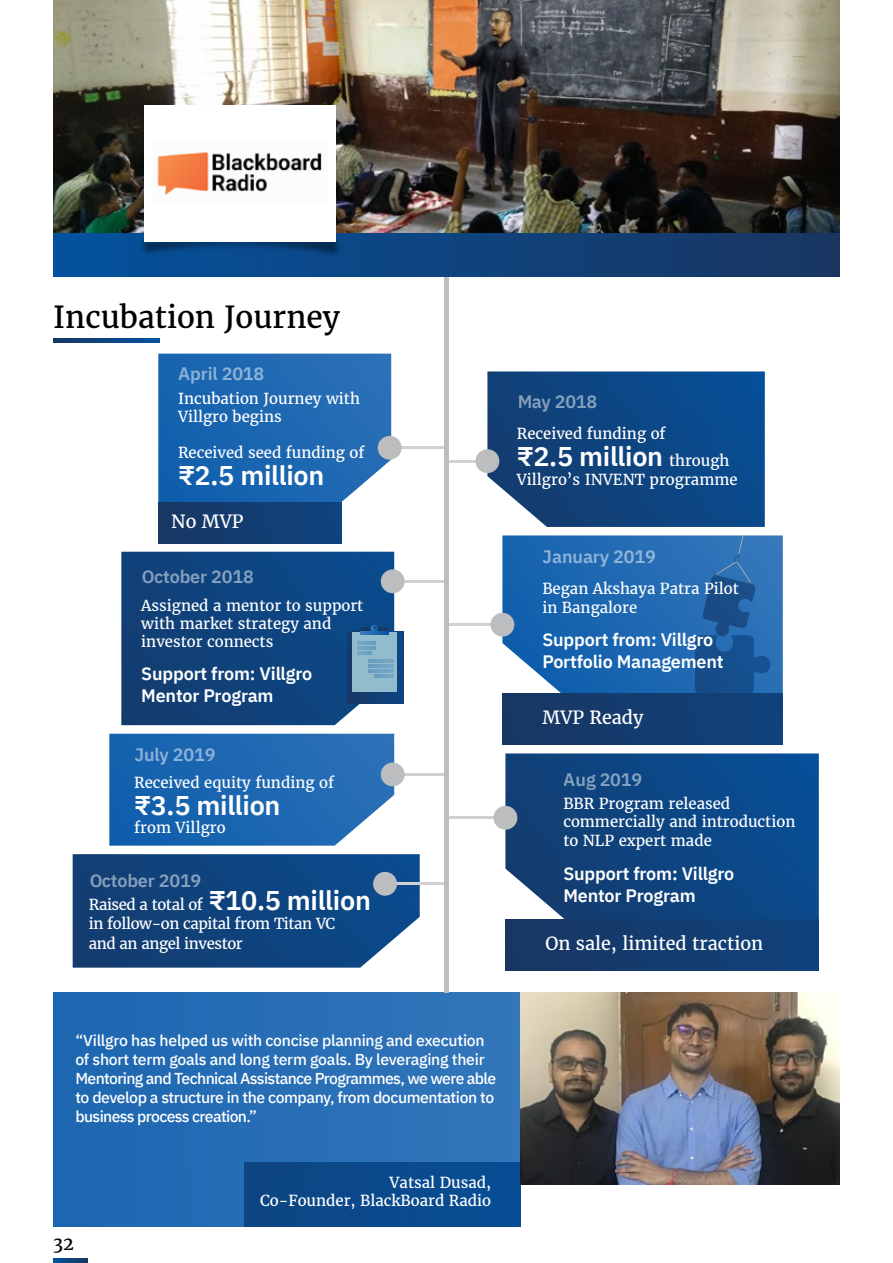
<style>
.page{position:relative;width:893px;height:1263px;background:#fff}
.page>*{position:absolute;margin:0;border:0;box-sizing:border-box;transform-origin:0 0}
.t1{font:30px "Merriweather";color:#000}
.t2{font:600 27px "IBM Plex Sans";letter-spacing:-.01em;color:#fff}
.t3{font:600 18px/21.6px "IBM Plex Sans";letter-spacing:-.01em;color:#fff}
.t4{font:18px "Merriweather";color:#fff}
.t5{font:18px "Merriweather";color:#000}
.t6{font:500 15.75px/18.9px "IBM Plex Sans";letter-spacing:-.03em;color:#fff}
.t7{font:15px/18px "Merriweather";color:#fff}
.t8{font:15px/19.5px "Merriweather";letter-spacing:-.025em;color:#fff}
.s1{font-family:"IBM Plex Sans";font-weight:600;font-size:27px}
.s2{font-family:"Merriweather";font-weight:400;font-size:15px}
</style>
<div class="page">
<div style="left:53px;top:993px;width:468px;height:234px;background:#266db5"></div>
<div style="left:244px;top:1162px;width:277px;height:64px;background:#0a498b"></div>
<img style="left:521px;top:993px;width:319px;height:191px">
<svg style="left:158px;top:354px;width:233px;height:148px;background:#246cb3"></svg>
<hr style="left:390px;top:447px;width:56px;height:2px;background:#d1d1d1">
<div style="left:378px;top:436px;width:24px;height:24px;background:#bbbdbf;border-radius:50%"></div>
<div style="left:158px;top:502px;width:183px;height:41px;background:linear-gradient(to right,#183763,#0e447f)"></div>
<svg style="left:121px;top:552px;width:273px;height:173px;background:#144780"></svg>
<div style="left:347px;top:631px;width:56px;height:72px;background:linear-gradient(to right,#173866,#0e4581)"></div>
<div style="left:352px;top:633px;width:45px;height:59px;background:#92bccd"></div>
<svg style="left:361px;top:625px;width:27px;height:6px"></svg>
<svg style="left:361px;top:631px;width:27px;height:3px"></svg>
<hr style="left:357px;top:642px;width:19px;height:3px;background:#70a3c4">
<hr style="left:357px;top:646px;width:19px;height:4px;background:#70a3c4">
<hr style="left:357px;top:651px;width:15px;height:3px;background:#70a3c4">
<hr style="left:368px;top:659px;width:25px;height:4px;background:#6ea2c4">
<hr style="left:368px;top:664px;width:25px;height:4px;background:#6ea2c4">
<hr style="left:368px;top:669px;width:25px;height:4px;background:#6ea2c4">
<hr style="left:374px;top:674px;width:19px;height:4px;background:#6ea2c4">
<hr style="left:393px;top:580px;width:53px;height:2px;background:#d1d1d1">
<div style="left:381px;top:569px;width:24px;height:24px;background:#bbbdbf;border-radius:50%"></div>
<svg style="left:73px;top:854px;width:347px;height:114px;background:#194b83"></svg>
<hr style="left:378px;top:883px;width:68px;height:2px;background:#d1d1d1">
<div style="left:373px;top:872px;width:24px;height:24px;background:#bbbdbf;border-radius:50%"></div>
<svg style="left:109px;top:734px;width:285px;height:112px;background:#286eb5"></svg>
<hr style="left:393px;top:773px;width:53px;height:2px;background:#d1d1d1">
<div style="left:381px;top:762px;width:24px;height:24px;background:#bbbdbf;border-radius:50%"></div>
<svg style="left:487px;top:371px;width:278px;height:156px;background:#174c86"></svg>
<hr style="left:449px;top:460px;width:38px;height:2px;background:#d1d1d1">
<div style="left:475px;top:449px;width:24px;height:24px;background:#bbbdbf;border-radius:50%"></div>
<svg style="left:502px;top:535px;width:281px;height:159px;background:#276baf"></svg>
<hr style="left:449px;top:624px;width:53px;height:2px;background:#d1d1d1">
<div style="left:490px;top:613px;width:24px;height:24px;background:#bbbdbf;border-radius:50%"></div>
<div style="left:502px;top:694px;width:281px;height:51px;background:#143c6f"></div>
<svg style="left:505px;top:753px;width:314px;height:166px;background:#154b86"></svg>
<hr style="left:449px;top:817px;width:56px;height:2px;background:#d1d1d1">
<div style="left:493px;top:806px;width:24px;height:24px;background:#bbbdbf;border-radius:50%"></div>
<div style="left:505px;top:919px;width:314px;height:51px;background:#143c6f"></div>
<div style="left:444px;top:276px;width:5px;height:717px;background:#bbbdbf"></div>
<svg style="left:53px;top:339px;width:106px;height:4px"></svg>
<img style="left:53px;top:0;width:787px;height:234px">
<svg style="left:53px;top:234px;width:787px;height:42px;background:#113e74"></svg>
<img style="left:91px;top:186px;width:300px;height:91px">
<div style="left:145px;top:105px;width:191px;height:136px;background:#fff"></div>
<img style="left:157px;top:151px;width:165px;height:44px">
<svg style="left:53px;top:1259px;width:34px;height:4px"></svg>
<h1 class="t1" style="left:53px;top:297px;width:288px">Incubation Journey</h1>
<p class="t3" style="left:178px;top:362px;width:88px">April 2018</p>
<p class="t7" style="left:178px;top:389px;width:183px">Incubation Journey with<br>Villgro begins</p>
<p class="t7" style="left:178px;top:443px;width:188px">Received seed funding of</p>
<h2 class="t2" style="left:178px;top:454px;width:148px">₹2.5 million</h2>
<p class="t4" style="left:171px;top:510px;width:74px">No MVP</p>
<p class="t3" style="left:142px;top:564px;width:114px">October 2018</p>
<p class="t7" style="left:141px;top:596px;width:224px">Assigned a mentor to support with market strategy and investor connects</p>
<p class="t3" style="left:141px;top:661px;width:173px">Support from: Villgro<br>Mentor Program</p>
<p class="t3" style="left:134px;top:742px;width:83px">July 2019</p>
<p class="t7" style="left:134px;top:773px;width:201px">Received equity funding of</p>
<h2 class="t2" style="left:134px;top:784px;width:148px">₹3.5 million</h2>
<p class="t7" style="left:134px;top:818px;width:93px">from Villgro</p>
<p class="t3" style="left:89px;top:868px;width:114px">October 2019</p>
<p class="t8" style="left:89px;top:894px;width:284px">Raised a total of <span class="s1">₹10.5 million </span>in follow-on capital from Titan VC<br>and an angel investor</p>
<p class="t3" style="left:517px;top:389px;width:82px">May 2018</p>
<p class="t7" style="left:517px;top:424px;width:150px">Received funding of</p>
<h2 class="t2" style="left:517px;top:435px;width:214px">₹2.5 million <span class="s2">through</span></h2>
<p class="t7" style="left:517px;top:470px;width:222px">Villgro’s INVENT programme</p>
<p class="t3" style="left:543px;top:544px;width:115px">January 2019</p>
<p class="t7" style="left:542px;top:578px;width:198px;line-height:18.9px">Began Akshaya Patra Pilot in Bangalore</p>
<p class="t3" style="left:542px;top:627px;width:183px">Support from: Villgro<br>Portfolio Management</p>
<p class="t4" style="left:542px;top:706px;width:103px">MVP Ready</p>
<p class="t3" style="left:564px;top:767px;width:80px">Aug 2019</p>
<p class="t7" style="left:563px;top:793px;width:234px;line-height:18.9px">BBR Program released commercially and introduction to NLP expert made</p>
<p class="t3" style="left:563px;top:861px;width:173px">Support from: Villgro<br>Mentor Program</p>
<p class="t4" style="left:545px;top:931px;width:219px">On sale, limited traction</p>
<p class="t6" style="left:75px;top:1030px;width:422px">“Villgro has helped us with concise planning and execution of short term goals and long term goals. By leveraging their Mentoring and Technical Assistance Programmes, we were able to develop a structure in the company, from documentation to business process creation.”</p>
<p class="t5" style="left:53px;top:1231px;width:22px">32</p>
<p class="t7" style="left:260px;top:1173px;width:233px;text-align:right">Vatsal Dusad,<br>Co-Founder, BlackBoard Radio</p>
</div>
